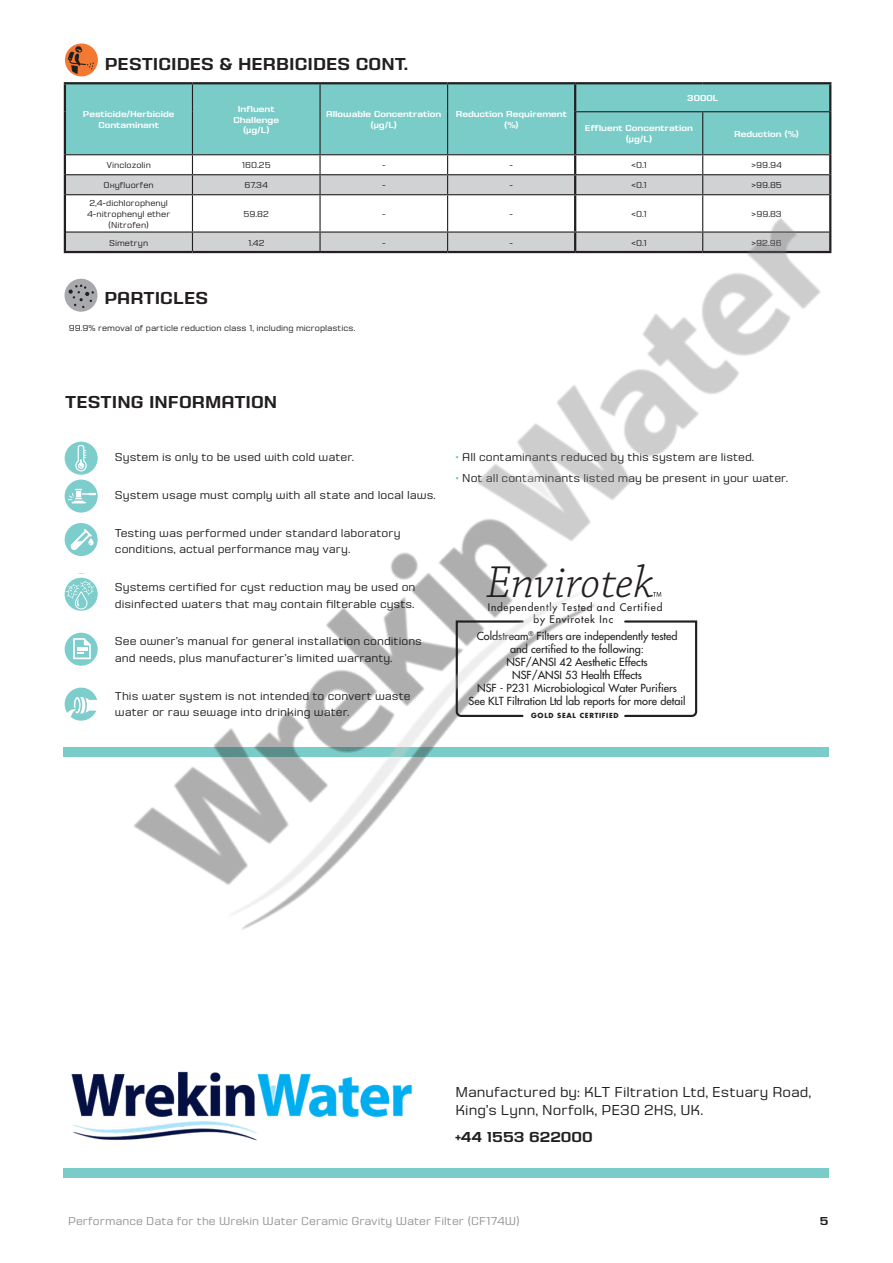
<style>
.page{position:relative;width:893px;height:1263px;background:#fff}
.page>*{position:absolute;margin:0;border:0;box-sizing:border-box;transform-origin:0 0}
.t1{font:italic 300 47.1px "Chaparral Pro";color:#231f20}
.t2{font:700 18px "House Gothic HG23 Text";color:#231f20}
.t3{font:300 15px/18px "House Gothic HG23 Text";color:#231f20}
.t4{font:700 15px "House Gothic HG23 Text";color:#231f20}
.t5{font:300 12px/16.5px "House Gothic HG23 Text";color:#231f20}
.t6{font:300 12px "House Gothic HG23 Text";color:#939598}
.t7{font:700 12px "House Gothic HG23 Text";color:#231f20}
.t8{font:10.8px/13px "Futura";color:#231f20;text-align:center}
.t9{font:10.2px/12.6px "Futura";letter-spacing:.075em;color:#231f20;text-align:center}
.t10{font:300 9px/10.8px "House Gothic HG23 Text";color:#231f20;text-align:center}
.t11{font:700 9px/10.8px "House Gothic HG23 Text";color:#fff;text-align:center}
.t12{font:700 6.9px "Futura";letter-spacing:.1em;color:#231f20}
.s1{font-family:"Akzidenz Grotesk"}
.s2{color:#7accc8}
</style>
<div class="page">
<div style="left:65px;top:442px;width:33px;height:33px;background:#7ccdcc;border-radius:50%"></div>
<svg style="left:75px;top:445px;width:12px;height:26px"></svg>
<div style="left:65px;top:479px;width:33px;height:34px;background:#7ccdcc;border-radius:50%"></div>
<svg style="left:68px;top:489px;width:28px;height:14px"></svg>
<div style="left:65px;top:523px;width:33px;height:33px;background:#7ccdcc;border-radius:50%"></div>
<svg style="left:70px;top:529px;width:24px;height:21px"></svg>
<svg style="left:65px;top:578px;width:33px;height:33px"></svg>
<svg style="left:66px;top:580px;width:28px;height:29px"></svg>
<div style="left:65px;top:633px;width:33px;height:33px;background:#7ccdcc;border-radius:50%"></div>
<svg style="left:73px;top:638px;width:18px;height:21px"></svg>
<div style="left:64px;top:748px;width:765px;height:9px;background:#7accc8"></div>
<div style="left:65px;top:688px;width:33px;height:33px;background:#7ccdcc;border-radius:50%"></div>
<svg style="left:66px;top:697px;width:32px;height:21px"></svg>
<div style="left:64px;top:1169px;width:765px;height:9px;background:#7accc8"></div>
<div style="left:65px;top:279px;width:33px;height:33px;background:#a8a9ad;border-radius:50%"></div>
<svg style="left:69px;top:285px;width:25px;height:23px"></svg>
<div style="left:66px;top:84px;width:763px;height:70px;background:#7accc8"></div>
<svg style="left:66px;top:155px;width:763px;height:19px"></svg>
<svg style="left:66px;top:175px;width:763px;height:76px;fill:#d1d2d4"></svg>
<svg style="left:574px;top:155px;width:2px;height:39px"></svg>
<hr style="left:574px;top:195px;width:2px;height:36px;background:#231f20">
<hr style="left:64px;top:84px;width:2px;height:28px;background:#231f20">
<hr style="left:64px;top:112px;width:2px;height:43px;background:#231f20">
<hr style="left:64px;top:82px;width:128px;height:2px;background:#231f20">
<svg style="left:192px;top:84px;width:1px;height:28px"></svg>
<hr style="left:192px;top:112px;width:1px;height:42px;background:#231f20">
<hr style="left:192px;top:82px;width:128px;height:2px;background:#231f20">
<hr style="left:320px;top:82px;width:128px;height:2px;background:#231f20">
<hr style="left:319px;top:84px;width:2px;height:28px;background:#231f20">
<hr style="left:319px;top:112px;width:2px;height:42px;background:#231f20">
<svg style="left:447px;top:84px;width:1px;height:28px"></svg>
<hr style="left:447px;top:112px;width:1px;height:42px;background:#231f20">
<hr style="left:448px;top:82px;width:127px;height:2px;background:#231f20">
<hr style="left:574px;top:84px;width:2px;height:28px;background:#231f20">
<hr style="left:575px;top:82px;width:128px;height:2px;background:#231f20">
<hr style="left:703px;top:82px;width:128px;height:2px;background:#231f20">
<hr style="left:829px;top:84px;width:2px;height:28px;background:#231f20">
<hr style="left:574px;top:112px;width:2px;height:42px;background:#231f20">
<hr style="left:576px;top:111px;width:127px;height:1px;background:#231f20">
<hr style="left:702px;top:112px;width:1px;height:42px;background:#231f20">
<hr style="left:703px;top:111px;width:126px;height:1px;background:#231f20">
<hr style="left:829px;top:112px;width:2px;height:43px;background:#231f20">
<hr style="left:64px;top:155px;width:2px;height:20px;background:#231f20">
<hr style="left:64px;top:175px;width:2px;height:20px;background:#231f20">
<hr style="left:64px;top:195px;width:2px;height:37px;background:#231f20">
<svg style="left:64px;top:232px;width:2px;height:19px"></svg>
<hr style="left:829px;top:155px;width:2px;height:20px;background:#231f20">
<hr style="left:829px;top:175px;width:2px;height:20px;background:#231f20">
<hr style="left:829px;top:195px;width:2px;height:37px;background:#231f20">
<hr style="left:66px;top:154px;width:126px;height:1px;background:#231f20">
<hr style="left:192px;top:154px;width:128px;height:1px;background:#231f20">
<hr style="left:320px;top:154px;width:128px;height:1px;background:#231f20">
<hr style="left:448px;top:154px;width:127px;height:1px;background:#231f20">
<hr style="left:575px;top:154px;width:128px;height:1px;background:#231f20">
<hr style="left:703px;top:154px;width:126px;height:1px;background:#231f20">
<hr style="left:64px;top:251px;width:128px;height:2px;background:#231f20">
<hr style="left:66px;top:174px;width:126px;height:1px;background:#231f20">
<hr style="left:192px;top:174px;width:128px;height:1px;background:#231f20">
<svg style="left:192px;top:155px;width:1px;height:39px"></svg>
<hr style="left:320px;top:174px;width:128px;height:1px;background:#231f20">
<svg style="left:319px;top:155px;width:2px;height:39px"></svg>
<hr style="left:448px;top:174px;width:127px;height:1px;background:#231f20">
<svg style="left:447px;top:155px;width:1px;height:39px"></svg>
<hr style="left:575px;top:174px;width:128px;height:1px;background:#231f20">
<hr style="left:703px;top:174px;width:126px;height:1px;background:#231f20">
<svg style="left:702px;top:155px;width:1px;height:39px"></svg>
<hr style="left:66px;top:194px;width:126px;height:1px;background:#231f20">
<hr style="left:192px;top:194px;width:128px;height:1px;background:#231f20">
<hr style="left:192px;top:195px;width:1px;height:36px;background:#231f20">
<hr style="left:320px;top:194px;width:128px;height:1px;background:#231f20">
<hr style="left:319px;top:195px;width:2px;height:36px;background:#231f20">
<hr style="left:448px;top:194px;width:127px;height:1px;background:#231f20">
<hr style="left:447px;top:195px;width:1px;height:36px;background:#231f20">
<hr style="left:575px;top:194px;width:128px;height:1px;background:#231f20">
<hr style="left:703px;top:194px;width:126px;height:1px;background:#231f20">
<hr style="left:702px;top:195px;width:1px;height:36px;background:#231f20">
<hr style="left:66px;top:231px;width:126px;height:2px;background:#231f20">
<div style="left:65px;top:43px;width:33px;height:33px;background:#f37932;border-radius:50%"></div>
<svg style="left:68px;top:45px;width:26px;height:29px"></svg>
<img style="left:71px;top:1071px;width:341px;height:70px">
<img style="left:120px;top:213px;width:712px;height:717px">
<p class="t2" style="left:105px;top:54px;width:305px">PESTICIDES &amp; HERBICIDES CONT.</p>
<p class="t11" style="left:83px;top:109px;width:93px">Pesticide/Herbicide<br>Contaminant</p>
<p class="t11" style="left:233px;top:103px;width:47px">Influent<br>Challenge (<span class="s1">μ</span>g/L)</p>
<p class="t11" style="left:326px;top:109px;width:117px">Allowable Concentration (<span class="s1">μ</span>g/L)</p>
<p class="t11" style="left:456px;top:109px;width:113px">Reduction Requirement (%)</p>
<p class="t11" style="left:687px;top:93px;width:32px">3000L</p>
<p class="t11" style="left:585px;top:123px;width:109px">Effluent Concentration (<span class="s1">μ</span>g/L)</p>
<p class="t11" style="left:734px;top:128px;width:66px">Reduction (%)</p>
<p class="t10" style="left:107px;top:160px;width:46px">Vinclozolin</p>
<p class="t10" style="left:242px;top:160px;width:31px">160.25</p>
<p class="t10" style="left:382px;top:160px;width:5px">-</p>
<p class="t10" style="left:510px;top:160px;width:5px">-</p>
<p class="t10" style="left:631px;top:160px;width:17px">&lt;0.1</p>
<p class="t10" style="left:751px;top:160px;width:32px">&gt;99.94</p>
<p class="t10" style="left:104px;top:180px;width:52px">Oxyfluorfen</p>
<p class="t10" style="left:245px;top:180px;width:25px">67.34</p>
<p class="t10" style="left:382px;top:180px;width:5px">-</p>
<p class="t10" style="left:510px;top:180px;width:5px">-</p>
<p class="t10" style="left:631px;top:180px;width:17px">&lt;0.1</p>
<p class="t10" style="left:751px;top:180px;width:32px">&gt;99.85</p>
<p class="t10" style="left:87px;top:198px;width:85px">2,4-dichlorophenyl<br>4-nitrophenyl ether (Nitrofen)</p>
<p class="t10" style="left:244px;top:209px;width:27px">59.82</p>
<p class="t10" style="left:382px;top:209px;width:5px">-</p>
<p class="t10" style="left:510px;top:209px;width:5px">-</p>
<p class="t10" style="left:631px;top:209px;width:17px">&lt;0.1</p>
<p class="t10" style="left:751px;top:209px;width:32px">&gt;99.83</p>
<p class="t10" style="left:109px;top:237px;width:41px">Simetryn</p>
<p class="t10" style="left:248px;top:237px;width:18px">1.42</p>
<p class="t10" style="left:382px;top:237px;width:5px">-</p>
<p class="t10" style="left:510px;top:237px;width:5px">-</p>
<p class="t10" style="left:631px;top:237px;width:17px">&lt;0.1</p>
<p class="t10" style="left:751px;top:237px;width:32px">&gt;92.96</p>
<p class="t2" style="left:104px;top:288px;width:105px">PARTICLES</p>
<p class="t10" style="left:69px;top:323px;width:288px">99.9% removal of particle reduction class 1, including microplastics.</p>
<p class="t2" style="left:65px;top:392px;width:213px">TESTING INFORMATION</p>
<p class="t5" style="left:115px;top:449px;width:241px">System is only to be used with cold water.</p>
<p class="t5" style="left:115px;top:487px;width:322px">System usage must comply with all state and local laws.</p>
<p class="t5" style="left:115px;top:525px;width:287px">Testing was performed under standard laboratory conditions, actual performance may vary.</p>
<p class="t5" style="left:115px;top:579px;width:302px">Systems certified for cyst reduction may be used on disinfected waters that may contain filterable cysts.</p>
<p class="t5" style="left:115px;top:633px;width:309px">See owner’s manual for general installation conditions and needs, plus manufacturer’s limited warranty.</p>
<p class="t5" style="left:115px;top:687px;width:297px">This water system is not intended to convert waste water or raw sewage into drinking water.</p>
<p class="t5" style="left:455px;top:449px;width:300px"><span class="s2">•</span> All contaminants reduced by this system are listed.</p>
<p class="t5" style="left:455px;top:470px;width:334px"><span class="s2">•</span> Not all contaminants listed may be present in your water.</p>
<p class="t1" style="left:486px;top:556px;width:169px">Envirotek</p>
<p class="t9" style="left:488px;top:600px;width:176px">Independently Tested and Certified by Envirotek Inc</p>
<p class="t8" style="left:469px;top:629px;width:218px">Coldstream<sup>®</sup> Filters are independently tested and certified to the following:<br>NSF/ANSI 42 Aesthetic Effects<br>NSF/ANSI 53 Health Effects<br>NSF - P231 Microbiological Water Purifiers See KLT Filtration Ltd lab reports for more detail</p>
<p class="t12" style="left:531px;top:711px;width:89px">GOLD SEAL CERTIFIED</p>
<p class="t3" style="left:455px;top:1083px;width:357px">Manufactured by: KLT Filtration Ltd, Estuary Road,<br>King’s Lynn, Norfolk, PE30 2HS, UK.</p>
<p class="t4" style="left:455px;top:1128px;width:139px">+44 1553 622000</p>
<p class="t6" style="left:68px;top:1215px;width:454px">Performance Data for the Wrekin Water Ceramic Gravity Water Filter (CF174W)</p>
<p class="t7" style="left:820px;top:1214px;width:10px">5</p>
</div>
